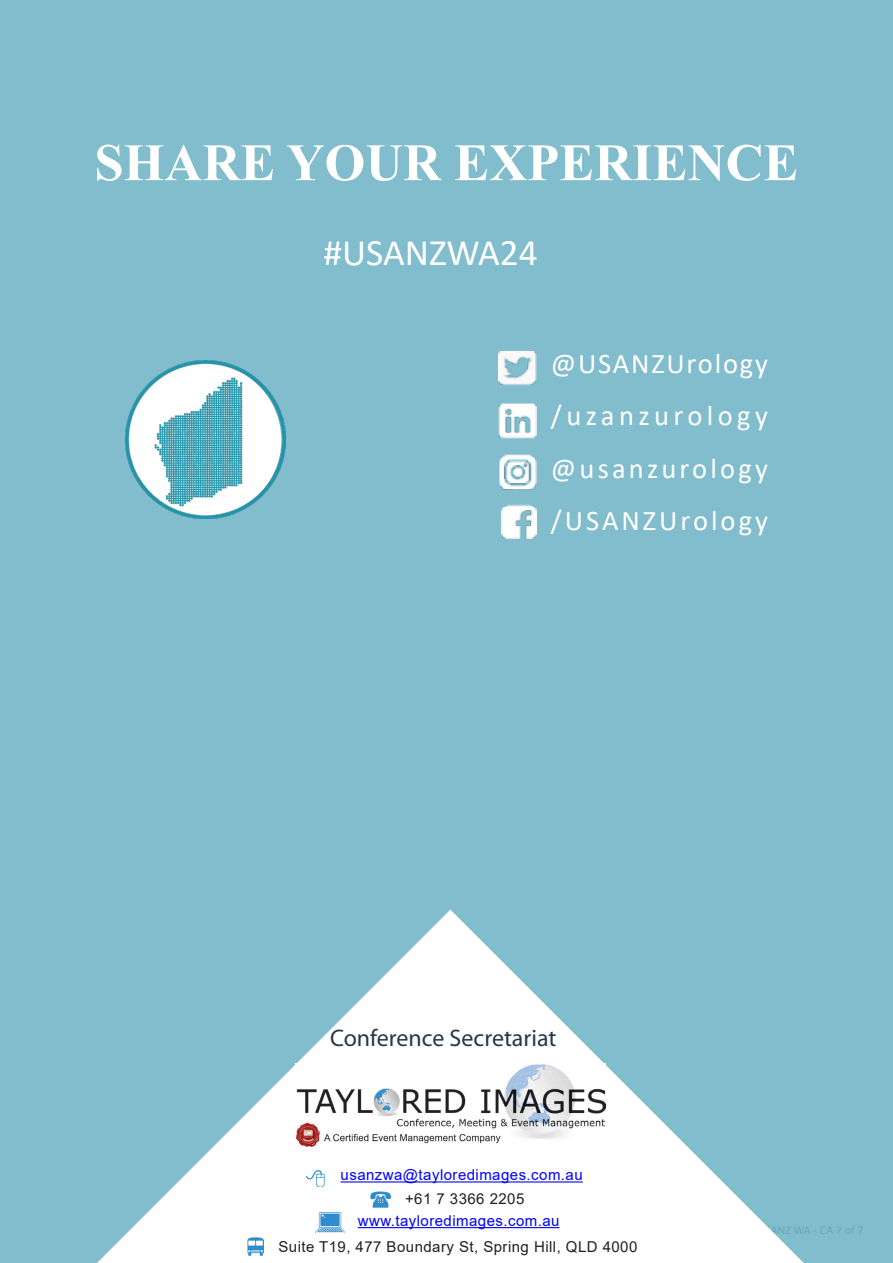
<style>
.page{position:relative;width:893px;height:1263px;background:#81bdcc}
.page>*{position:absolute;margin:0;border:0;box-sizing:border-box;transform-origin:0 0}
.t1{font:700 52.5px "Times New Roman";color:#fff}
.t2{font:37.5px "Calibri";color:#fff}
.t3{font:28.5px "Calibri";letter-spacing:.105em;color:#fff}
.t4{font:28.5px "Calibri";letter-spacing:.065em;color:#fff}
.t5{font:28.5px "Calibri";letter-spacing:.155em;color:#fff}
.t6{font:24px "Myriad Pro";color:#24394a}
._5pt_Space{font:15px "Arial";letter-spacing:.03em;color:#00f}
._5pt_Space-2{font:15px "Arial";letter-spacing:.03em;color:#231f20}
</style>
<div class="page">
<img style="left:125px;top:361px;width:160px;height:157px">
<svg style="left:97px;top:909px;width:707px;height:354px;fill:#81bdcc"></svg>
<img style="left:296px;top:1063px;width:310px;height:84px">
<hr style="left:341px;top:1181px;width:242px;height:1px;background:#00f">
<img style="left:306px;top:1169px;width:19px;height:17px">
<img style="left:247px;top:1237px;width:17px;height:18px">
<img style="left:316px;top:1213px;width:28px;height:20px">
<hr style="left:358px;top:1227px;width:201px;height:1px;background:#00f">
<img style="left:371px;top:1191px;width:20px;height:17px">
<img style="left:499px;top:351px;width:37px;height:188px">
<p class="t1" style="left:94px;top:125px;width:705px">SHARE YOUR EXPERIENCE</p>
<p class="t2" style="left:323px;top:226px;width:216px">#USANZWA24</p>
<p class="t4" style="left:551px;top:344px;width:219px">@USANZUrology</p>
<p class="t5" style="left:551px;top:396px;width:219px">/uzanzurology</p>
<p class="t3" style="left:551px;top:449px;width:219px">@usanzurology</p>
<p class="t3" style="left:551px;top:501px;width:219px">/USANZUrology</p>
<p class="t6" style="left:330px;top:1023px;width:228px">Conference Secretariat</p>
<p class="_5pt_Space" style="left:341px;top:1165px;width:244px">usanzwa@tayloredimages.com.au</p>
<p class="_5pt_Space-2" style="left:405px;top:1188px;width:121px">+61 7 3366 2205</p>
<p class="_5pt_Space" style="left:358px;top:1210px;width:203px">www.tayloredimages.com.au</p>
<p class="_5pt_Space-2" style="left:278px;top:1237px;width:360px">Suite T19, 477 Boundary St, Spring Hill, QLD 4000</p>
</div>
